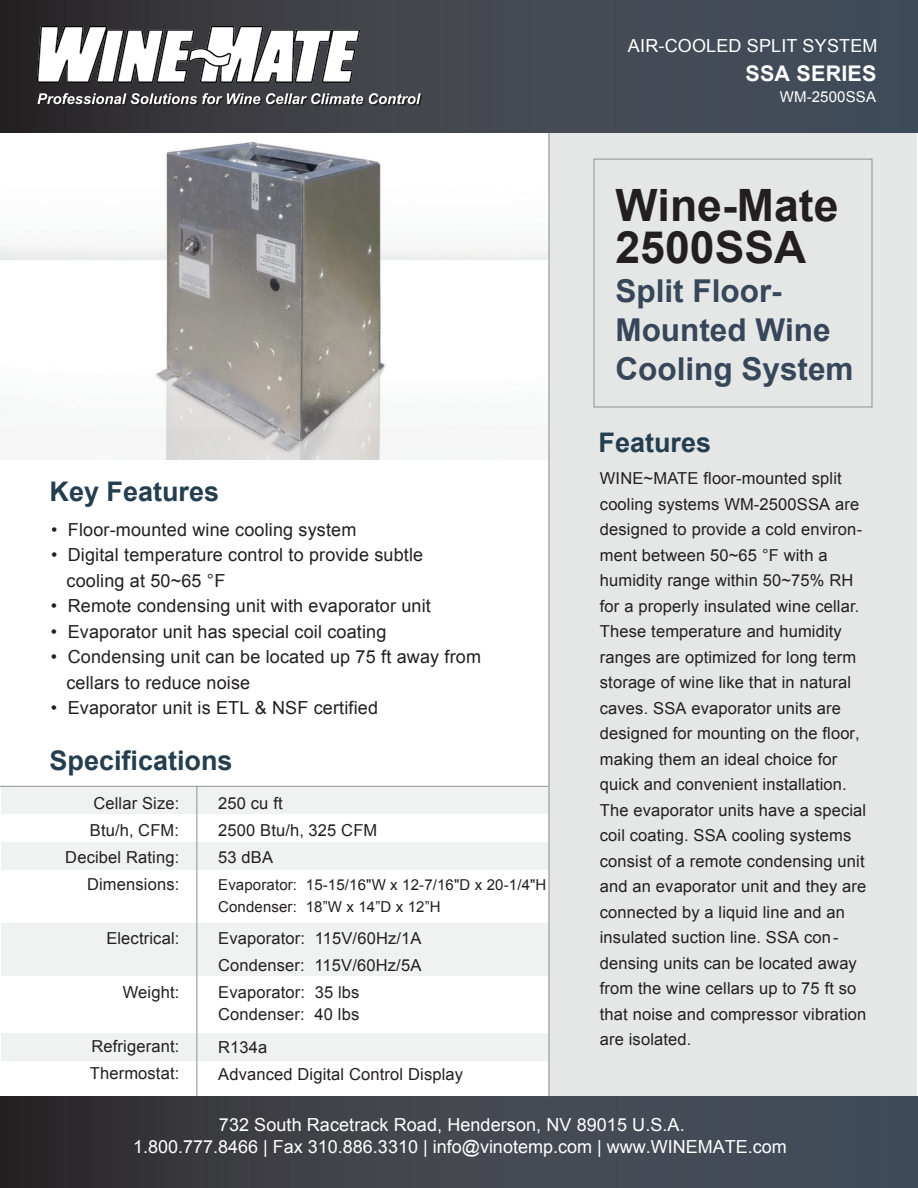
<style>
.page{position:relative;width:918px;height:1188px;background:#fff}
.page>*{position:absolute;margin:0;border:0;box-sizing:border-box;transform-origin:0 0}
.t1{font:700 44.55px/42.6px "Arial";color:#231f20}
.t2{font:700 31.5px/39px "Arial";color:#374759}
.t3{font:700 27px "Arial";color:#243e4f}
.t4{font:700 21.6px "Arial";letter-spacing:.01em;color:#fff}
.t5{font:18px/25.5px "Arial";letter-spacing:.01em;color:#231f20}
.t6{font:18px/21.6px "Arial";letter-spacing:.005em;color:#fff}
.t7{font:16.5px/25.5px "Arial";letter-spacing:.01em;color:#231f20}
.t8{font:15px/22.5px "Arial";letter-spacing:.01em;color:#231f20}
.t9{font:15px "Arial";letter-spacing:.01em;color:#fff}
</style>
<div class="page">
<div style="left:1px;top:787px;width:551px;height:27px;background:#f0f1f1"></div>
<div style="left:1px;top:923px;width:551px;height:53px;background:#f0f1f1"></div>
<div style="left:1px;top:842px;width:551px;height:28px;background:#f0f1f1"></div>
<div style="left:1px;top:1033px;width:551px;height:28px;background:#f0f1f1"></div>
<hr style="left:196px;top:786px;width:1px;height:310px;background:#929294">
<hr style="left:0;top:786px;width:549px;height:1px;background:#929294">
<img style="left:0;top:132px;width:548px;height:328px">
<div style="left:548px;top:132px;width:368px;height:964px;background:#e5e6e6"></div>
<svg style="left:0;top:0;width:918px;height:132px;background:#3f434c"></svg>
<div style="left:0;top:1096px;width:918px;height:92px;background:linear-gradient(to right,#332f30,#495463)"></div>
<img style="left:38px;top:27px;width:321px;height:56px">
<svg style="left:37px;top:93px;width:385px;height:13px"></svg>
<div style="left:594px;top:159px;width:278px;height:248px;border:1px solid #929294"></div>
<hr style="left:549px;top:133px;width:1px;height:964px;background:#929294">
<p class="t6" style="left:628px;top:35px;width:251px">AIR-COOLED SPLIT SYSTEM</p>
<h3 class="t4" style="left:745px;top:59px;width:133px">SSA SERIES</h3>
<p class="t9" style="left:780px;top:87px;width:98px">WM-2500SSA</p>
<h1 class="t1" style="left:616px;top:185px;width:225px">Wine-Mate<br>2500SSA</h1>
<h2 class="t2" style="left:616px;top:273px;width:240px">Split Floor-<br>Mounted Wine<br>Cooling System</h2>
<h3 class="t3" style="left:599px;top:424px;width:114px">Features</h3>
<h3 class="t3" style="left:50px;top:474px;width:171px">Key Features</h3>
<p class="t7" style="left:600px;top:466px;width:268px">WINE~MATE floor-mounted split cooling systems WM-2500SSA are designed to provide a cold environ&shy;ment between 50~65 °F with a humidity range within 50~75% RH for a properly insulated wine cellar.<br>These temperature and humidity ranges are optimized for long term storage of wine like that in natural caves. SSA evaporator units are designed for mounting on the floor, making them an ideal choice for quick and convenient installation.<br>The evaporator units have a special coil coating. SSA cooling systems consist of a remote condensing unit and an evaporator unit and they are connected by a liquid line and an insulated suction line. SSA con&shy;densing units can be located away from the wine cellars up to 75 ft so that noise and compressor vibration are isolated.</p>
<p class="t5" style="left:51px;top:517px;width:307px">• Floor-mounted wine cooling system</p>
<p class="t5" style="left:67px;top:543px;width:358px;text-indent:-16px">• Digital temperature control to provide subtle cooling at 50~65 °F</p>
<p class="t5" style="left:51px;top:594px;width:381px">• Remote condensing unit with evaporator unit</p>
<p class="t5" style="left:51px;top:619px;width:337px">• Evaporator unit has special coil coating</p>
<p class="t5" style="left:66px;top:645px;width:416px;text-indent:-16px">• Condensing unit can be located up 75 ft away from cellars to reduce noise</p>
<p class="t5" style="left:51px;top:696px;width:329px">• Evaporator unit is ETL &amp; NSF certified</p>
<h3 class="t3" style="left:50px;top:743px;width:185px">Specifications</h3>
<p class="t7" style="left:90px;top:790px;width:91px;line-height:27px">Cellar Size:<br>Btu/h, CFM:</p>
<p class="t7" style="left:87px;top:871px;width:94px">Dimensions:</p>
<p class="t7" style="left:218px;top:790px;width:161px;line-height:27px">250 cu ft<br>2500 Btu/h, 325 CFM</p>
<p class="t7" style="left:65px;top:844px;width:115px">Decibel Rating:</p>
<p class="t7" style="left:218px;top:844px;width:56px">53 dBA</p>
<p class="t8" style="left:218px;top:873px;width:330px">Evaporator: 15-15/16"W x 12-7/16"D x 20-1/4"H<br>Condenser: 18”W x 14”D x 12”H</p>
<p class="t7" style="left:218px;top:925px;width:205px;line-height:27px;text-align:justify">Evaporator: 115V/60Hz/1A Condenser: 115V/60Hz/5A Evaporator: 35 lbs</p>
<p class="t7" style="left:218px;top:998px;width:143px;line-height:33px">Condenser: 40 lbs<br>R134a</p>
<p class="t7" style="left:218px;top:1062px;width:246px">Advanced Digital Control Display</p>
<p class="t7" style="left:106px;top:925px;width:75px">Electrical:</p>
<p class="t7" style="left:123px;top:979px;width:58px">Weight:</p>
<p class="t7" style="left:90px;top:1033px;width:91px;line-height:27px">Refrigerant:<br>Thermostat:</p>
<p class="t6" style="left:133px;top:1114px;width:655px;text-indent:86px">732 South Racetrack Road, Henderson, NV 89015 U.S.A.<br>1.800.777.8466 | Fax 310.886.3310 | info@vinotemp.com | www.WINEMATE.com</p>
</div>
